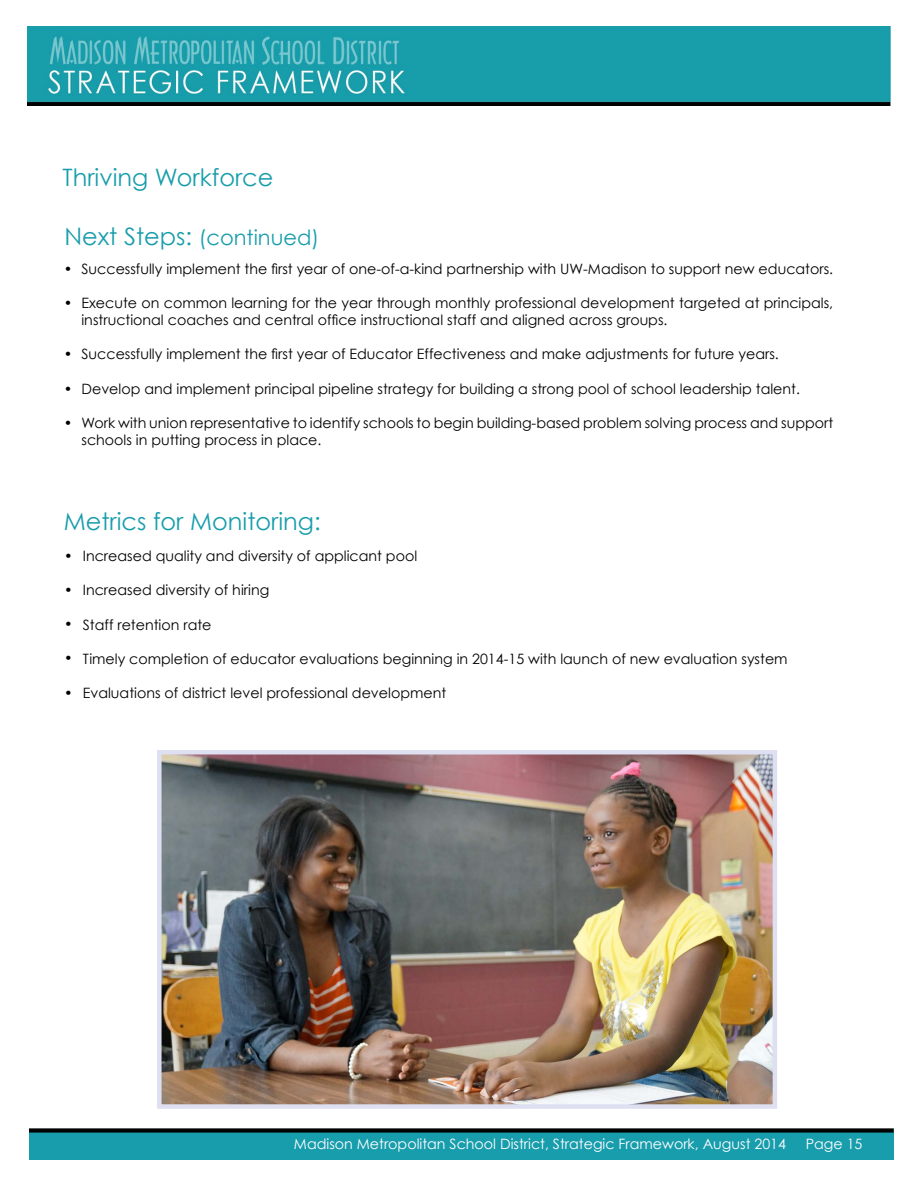
<style>
.page{position:relative;width:918px;height:1188px;background:#fff}
.page>*{position:absolute;margin:0;border:0;box-sizing:border-box;transform-origin:0 0}
.t1{font:24px "Century Gothic";color:#189dac}
.t2{font:21px "Century Gothic";color:#189dac}
.t3{font:14.25px/17.1px "Century Gothic";color:#000}
.t4{font:14.25px "Century Gothic";color:#fff}
.s1{font-size:24px}
</style>
<div class="page">
<img style="left:29px;top:1129px;width:864px;height:30px">
<img style="left:27px;top:27px;width:864px;height:79px">
<img style="left:162px;top:755px;width:610px;height:349px">
<div style="left:157px;top:750px;width:620px;height:359px;border:4px solid #dee0f1"></div>
<h1 class="t1" style="left:63px;top:163px;width:212px">Thriving Workforce</h1>
<h2 class="t2" style="left:64px;top:224px;width:256px"><span class="s1">Next Steps:</span> (continued)</h2>
<p class="t3" style="left:64px;top:260px;width:10px">•</p>
<p class="t3" style="left:64px;top:294px;width:10px">•</p>
<p class="t3" style="left:81px;top:260px;width:753px">Successfully implement the first year of one-of-a-kind partnership with UW-Madison to support new educators.</p>
<p class="t3" style="left:81px;top:294px;width:753px">Execute on common learning for the year through monthly professional development targeted at principals, instructional coaches and central office instructional staff and aligned across groups.</p>
<p class="t3" style="left:81px;top:346px;width:699px">Successfully implement the first year of Educator Effectiveness and make adjustments for future years.</p>
<p class="t3" style="left:81px;top:380px;width:720px">Develop and implement principal pipeline strategy for building a strong pool of school leadership talent.</p>
<p class="t3" style="left:81px;top:414px;width:753px">Work with union representative to identify schools to begin building-based problem solving process and support schools in putting process in place.</p>
<p class="t3" style="left:64px;top:346px;width:10px">•</p>
<p class="t3" style="left:64px;top:380px;width:10px">•</p>
<p class="t3" style="left:64px;top:414px;width:10px">•</p>
<h1 class="t1" style="left:64px;top:506px;width:258px">Metrics for Monitoring:</h1>
<p class="t3" style="left:64px;top:547px;width:10px">•</p>
<p class="t3" style="left:64px;top:581px;width:10px">•</p>
<p class="t3" style="left:64px;top:615px;width:10px">•</p>
<p class="t3" style="left:64px;top:650px;width:10px">•</p>
<p class="t3" style="left:64px;top:684px;width:10px">•</p>
<p class="t3" style="left:83px;top:547px;width:336px">Increased quality and diversity of applicant pool</p>
<p class="t3" style="left:83px;top:582px;width:188px">Increased diversity of hiring</p>
<p class="t3" style="left:83px;top:616px;width:130px">Staff retention rate</p>
<p class="t3" style="left:83px;top:650px;width:706px">Timely completion of educator evaluations beginning in 2014-15 with launch of new evaluation system</p>
<p class="t3" style="left:83px;top:684px;width:365px">Evaluations of district level professional development</p>
<p class="t4" style="left:294px;top:1135px;width:494px">Madison Metropolitan School District, Strategic Framework, August 2014</p>
<p class="t4" style="left:806px;top:1135px;width:58px">Page 15</p>
</div>
